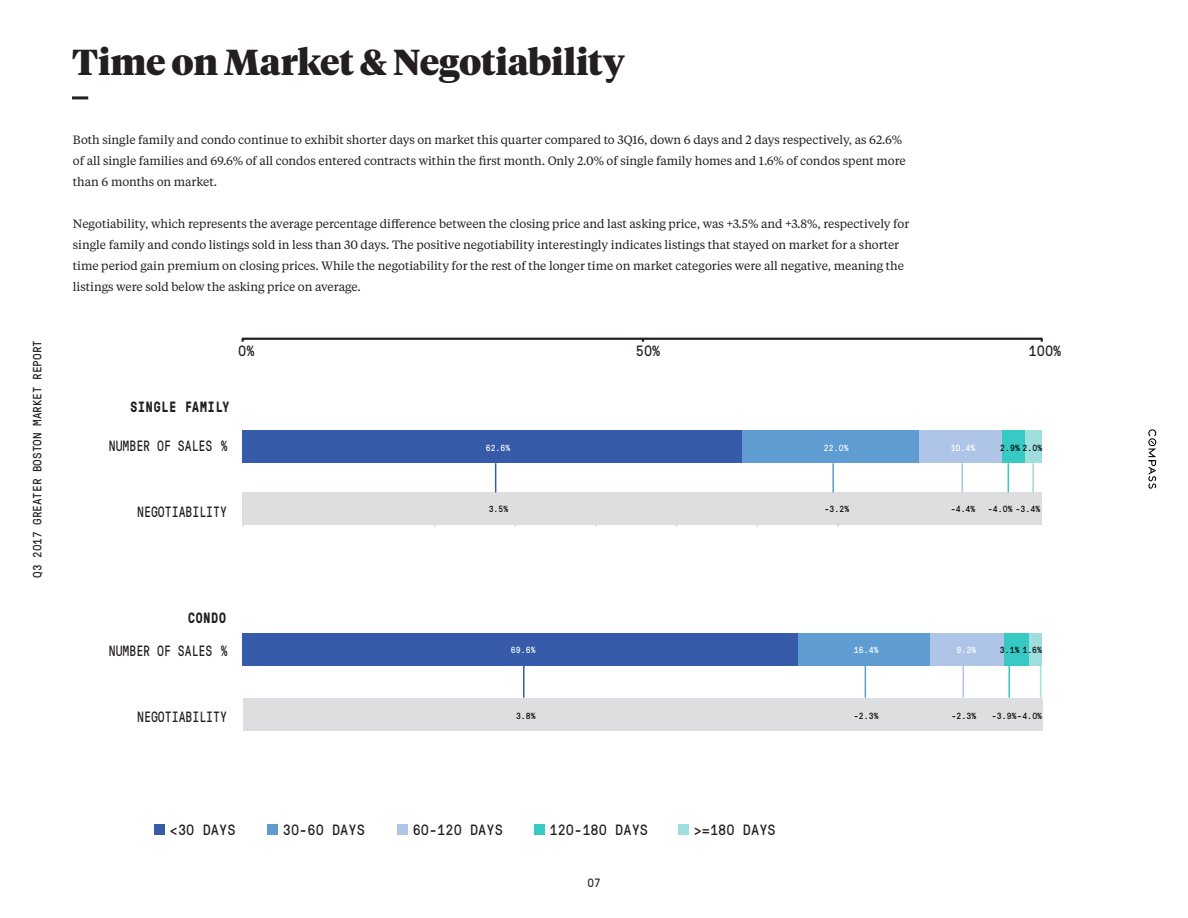
<style>
.page{position:relative;width:1188px;height:918px;background:#fff}
.page>*{position:absolute;margin:0;border:0;box-sizing:border-box;transform-origin:0 0}
.t1{font:900 36px "Tiempos Headline";letter-spacing:-.005em;color:#231f20}
.t2{font:14.85px "GT Pressura Mono";color:#231f20}
.t3{font:14.85px "GT Pressura Mono";color:#231f20;scale:.84 1}
.t4{font:700 14.85px "GT Pressura Mono";letter-spacing:.075em;color:#231f20;scale:.84 1}
.t5{font:12px/21px "Tiempos Text";letter-spacing:-.005em;color:#231f20}
.t6{font:12px "GT Pressura Mono";color:#231f20}
.t7{font:9px "GT Pressura Mono";color:#000}
.t8{font:9px "GT Pressura Mono";color:#fff}
</style>
<div class="page">
<svg style="left:1148px;top:429px;width:8px;height:60px"></svg>
<hr style="left:72px;top:96px;width:16px;height:3px;background:#231f20">
<div style="left:243px;top:430px;width:500px;height:33px;background:#365ba9"></div>
<div style="left:743px;top:430px;width:176px;height:33px;background:#5e9cd2"></div>
<div style="left:919px;top:430px;width:83px;height:33px;background:#afc5e7"></div>
<div style="left:1002px;top:430px;width:24px;height:33px;background:#37cac5"></div>
<div style="left:1026px;top:430px;width:16px;height:33px;background:#9edfde"></div>
<div style="left:154px;top:824px;width:11px;height:11px;background:#365ba9"></div>
<div style="left:242px;top:633px;width:556px;height:33px;background:#365ba9"></div>
<div style="left:798px;top:633px;width:132px;height:33px;background:#5e9cd2"></div>
<div style="left:930px;top:633px;width:74px;height:33px;background:#afc5e7"></div>
<div style="left:1004px;top:633px;width:25px;height:33px;background:#37cac5"></div>
<div style="left:1029px;top:633px;width:12px;height:33px;background:#9edfde"></div>
<div style="left:242px;top:492px;width:799px;height:33px;background:#dcdee0"></div>
<svg style="left:495px;top:463px;width:1px;height:29px"></svg>
<hr style="left:832px;top:463px;width:2px;height:29px;background:#5e9cd2">
<hr style="left:961px;top:463px;width:2px;height:29px;background:#afc5e7">
<svg style="left:1008px;top:463px;width:1px;height:29px"></svg>
<hr style="left:1032px;top:463px;width:2px;height:29px;background:#9edfde">
<div style="left:243px;top:698px;width:799px;height:32px;background:#dcdee0"></div>
<hr style="left:523px;top:666px;width:2px;height:32px;background:#365ba9">
<hr style="left:865px;top:666px;width:1px;height:32px;background:#5e9cd2">
<hr style="left:963px;top:666px;width:1px;height:32px;background:#afc5e7">
<hr style="left:1008px;top:666px;width:2px;height:32px;background:#37cac5">
<hr style="left:1040px;top:666px;width:1px;height:32px;background:#9edfde">
<hr style="left:242px;top:338px;width:800px;height:2px;background:#231f20">
<div style="left:267px;top:824px;width:11px;height:11px;background:#5e9cd2"></div>
<div style="left:397px;top:824px;width:11px;height:11px;background:#afc5e7"></div>
<div style="left:534px;top:824px;width:11px;height:11px;background:#37cac5"></div>
<div style="left:678px;top:824px;width:11px;height:11px;background:#9edfde"></div>
<p class="t6" style="left:29px;top:578px;width:239px;rotate:-90deg">Q3 2017 GREATER BOSTON MARKET REPORT</p>
<p class="t1" style="left:72px;top:37px;width:555px">Time on Market &amp; Negotiability</p>
<p class="t5" style="left:73px;top:129px;width:834px">Both single family and condo continue to exhibit shorter days on market this quarter compared to 3Q16, down 6 days and 2 days respectively, as 62.6% of all single families and 69.6% of all condos entered contracts within the first month. Only 2.0% of single family homes and 1.6% of condos spent more than 6 months on market.</p>
<p class="t5" style="left:73px;top:213px;width:838px">Negotiability, which represents the average percentage difference between the closing price and last asking price, was +3.5% and +3.8%, respectively for single family and condo listings sold in less than 30 days. The positive negotiability interestingly indicates listings that stayed on market for a shorter time period gain premium on closing prices. While the negotiability for the rest of the longer time on market categories were all negative, meaning the listings were sold below the asking price on average.</p>
<p class="t2" style="left:238px;top:341px;width:18px">0%</p>
<p class="t2" style="left:636px;top:341px;width:26px">50%</p>
<p class="t2" style="left:1029px;top:341px;width:34px">100%</p>
<p class="t4" style="left:130px;top:396px;width:119px">SINGLE FAMILY</p>
<p class="t3" style="left:109px;top:435px;width:143px">NUMBER OF SALES %</p>
<p class="t8" style="left:486px;top:441px;width:26px">62.6%</p>
<p class="t8" style="left:824px;top:441px;width:26px">22.0%</p>
<p class="t8" style="left:951px;top:441px;width:26px">10.4%</p>
<p class="t7" style="left:1000px;top:441px;width:44px">2.9% 2.0%</p>
<p class="t3" style="left:137px;top:502px;width:108px">NEGOTIABILITY</p>
<p class="t4" style="left:188px;top:607px;width:47px">CONDO</p>
<p class="t3" style="left:109px;top:640px;width:143px">NUMBER OF SALES %</p>
<p class="t7" style="left:489px;top:502px;width:21px">3.5%</p>
<p class="t7" style="left:824px;top:502px;width:26px">-3.2%</p>
<p class="t7" style="left:951px;top:502px;width:26px">-4.4%</p>
<p class="t7" style="left:988px;top:502px;width:54px">-4.0% -3.4%</p>
<p class="t8" style="left:511px;top:644px;width:26px">69.6%</p>
<p class="t8" style="left:854px;top:644px;width:26px">16.4%</p>
<p class="t8" style="left:957px;top:644px;width:21px">9.3%</p>
<p class="t7" style="left:1000px;top:644px;width:44px">3.1% 1.6%</p>
<p class="t3" style="left:137px;top:706px;width:108px">NEGOTIABILITY</p>
<p class="t7" style="left:516px;top:709px;width:21px">3.8%</p>
<p class="t7" style="left:854px;top:709px;width:26px">-2.3%</p>
<p class="t7" style="left:952px;top:709px;width:26px">-2.3%</p>
<p class="t7" style="left:992px;top:709px;width:52px">-3.9%-4.0%</p>
<p class="t2" style="left:170px;top:819px;width:67px">&lt;30 DAYS</p>
<p class="t2" style="left:283px;top:819px;width:84px">30-60 DAYS</p>
<p class="t2" style="left:413px;top:819px;width:92px">60-120 DAYS</p>
<p class="t2" style="left:550px;top:819px;width:100px">120-180 DAYS</p>
<p class="t2" style="left:694px;top:819px;width:84px">&gt;=180 DAYS</p>
<p class="t6" style="left:587px;top:874px;width:15px">07</p>
</div>
